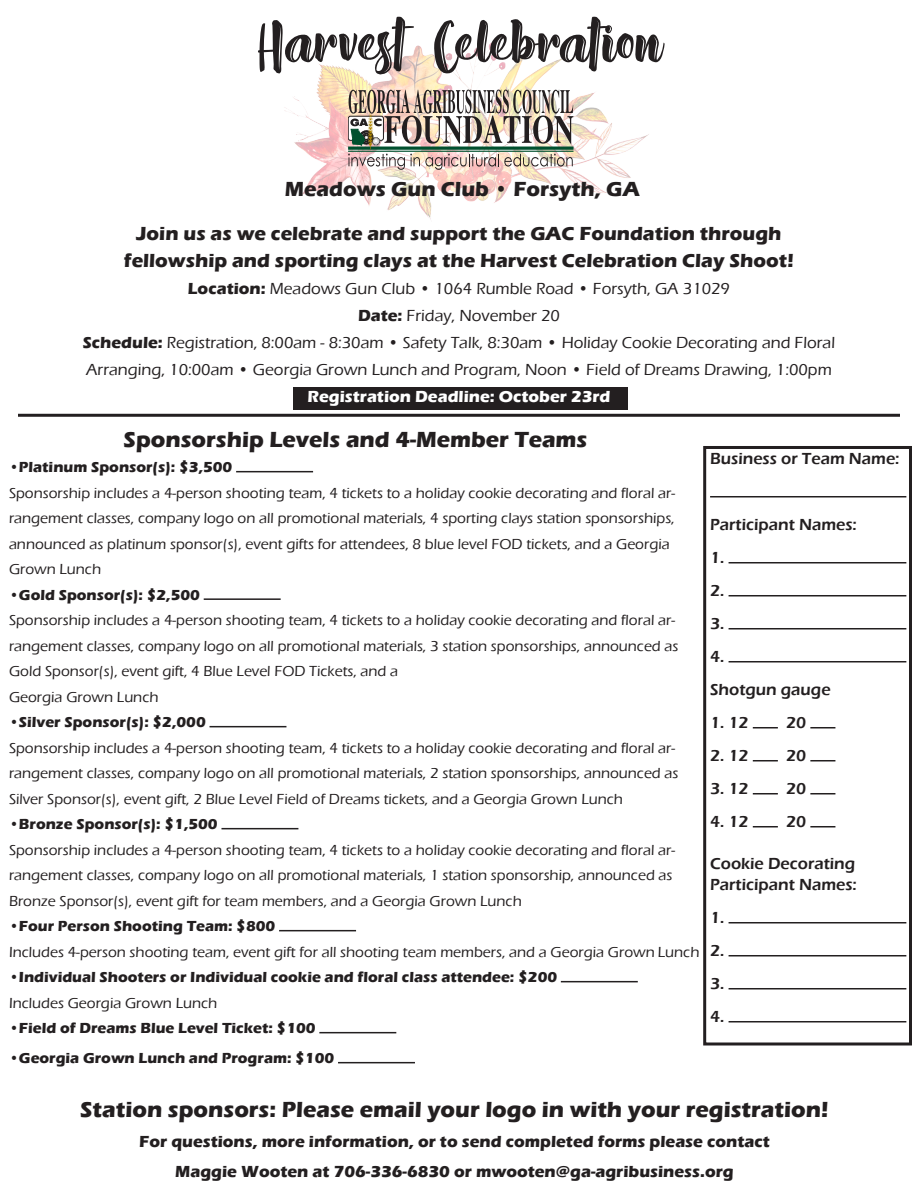
<style>
.page{position:relative;width:918px;height:1188px;background:#fff}
.page>*{position:absolute;margin:0;border:0;box-sizing:border-box;transform-origin:0 0}
.t1{font:112.5px "Absolute Pink Personal Use";color:#231f20}
.t2{font:700 22.5px "Eras ITC";color:#231f20}
.t3{font:700 21px "Eras ITC";color:#231f20}
.t4{font:700 19.5px "Eras ITC";color:#231f20}
.t5{font:500 16.5px "Eras ITC";color:#231f20}
.t6{font:600 16.5px "Eras ITC";color:#231f20}
.t7{font:700 16.5px "Eras ITC";color:#231f20}
.t8{font:700 16.5px "Eras ITC";color:#fff}
.t9{font:500 15px/25.5px "Eras ITC";color:#231f20}
.t10{font:700 15px "Eras ITC";color:#231f20}
.s1{font-weight:700}
</style>
<div class="page">
<div style="left:293px;top:387px;width:334px;height:23px;background:#231f20"></div>
<hr style="left:236px;top:471px;width:77px;height:1px;background:#231f20">
<hr style="left:204px;top:598px;width:77px;height:2px;background:#231f20">
<hr style="left:210px;top:726px;width:76px;height:1px;background:#231f20">
<hr style="left:221px;top:828px;width:77px;height:1px;background:#231f20">
<hr style="left:279px;top:930px;width:77px;height:1px;background:#231f20">
<hr style="left:561px;top:981px;width:77px;height:1px;background:#231f20">
<hr style="left:319px;top:1032px;width:77px;height:1px;background:#231f20">
<hr style="left:338px;top:1062px;width:77px;height:1px;background:#231f20">
<hr style="left:18px;top:414px;width:882px;height:3px;background:#231f20">
<hr style="left:710px;top:496px;width:196px;height:1px;background:#231f20">
<hr style="left:729px;top:562px;width:177px;height:1px;background:#231f20">
<hr style="left:729px;top:595px;width:177px;height:1px;background:#231f20">
<hr style="left:729px;top:628px;width:177px;height:1px;background:#231f20">
<hr style="left:729px;top:661px;width:177px;height:1px;background:#231f20">
<svg style="left:753px;top:727px;width:25px;height:1px"></svg>
<svg style="left:810px;top:727px;width:25px;height:1px"></svg>
<svg style="left:753px;top:760px;width:25px;height:1px"></svg>
<svg style="left:810px;top:760px;width:25px;height:1px"></svg>
<svg style="left:753px;top:793px;width:25px;height:1px"></svg>
<svg style="left:810px;top:793px;width:25px;height:1px"></svg>
<svg style="left:753px;top:826px;width:25px;height:1px"></svg>
<svg style="left:810px;top:826px;width:25px;height:1px"></svg>
<hr style="left:729px;top:922px;width:177px;height:1px;background:#231f20">
<hr style="left:729px;top:955px;width:177px;height:1px;background:#231f20">
<hr style="left:729px;top:988px;width:177px;height:1px;background:#231f20">
<hr style="left:729px;top:1021px;width:177px;height:1px;background:#231f20">
<div style="left:703px;top:446px;width:209px;height:600px;border:3px solid #231f20"></div>
<img style="left:284px;top:42px;width:365px;height:177px">
<hr style="left:348px;top:147px;width:226px;height:3px;background:#00502e">
<hr style="left:348px;top:151px;width:226px;height:1px;background:#00502e">
<img style="left:348px;top:90px;width:225px;height:80px">
<p class="t1" style="left:254px;top:-43px;width:410px">Harvest Celebration</p>
<p class="t3" style="left:285px;top:177px;width:356px">Meadows Gun Club • Forsyth, GA</p>
<p class="t4" style="left:137px;top:222px;width:646px">Join us as we celebrate and support the GAC Foundation through</p>
<p class="t4" style="left:124px;top:249px;width:672px">fellowship and sporting clays at the Harvest Celebration Clay Shoot!</p>
<p class="t5" style="left:188px;top:279px;width:544px"><span class="s1">Location:</span> Meadows Gun Club • 1064 Rumble Road • Forsyth, GA 31029</p>
<p class="t5" style="left:358px;top:306px;width:203px"><span class="s1">Date:</span> Friday, November 20</p>
<p class="t5" style="left:83px;top:333px;width:754px"><span class="s1">Schedule:</span> Registration, 8:00am - 8:30am • Safety Talk, 8:30am • Holiday Cookie Decorating and Floral</p>
<p class="t5" style="left:86px;top:360px;width:747px">Arranging, 10:00am • Georgia Grown Lunch and Program, Noon • Field of Dreams Drawing, 1:00pm</p>
<p class="t8" style="left:308px;top:387px;width:304px">Registration Deadline: October 23rd</p>
<p class="t2" style="left:124px;top:426px;width:465px">Sponsorship Levels and 4-Member Teams</p>
<p class="t10" style="left:9px;top:459px;width:225px">•Platinum Sponsor(s): $3,500</p>
<p class="t9" style="left:9px;top:480px;width:668px">Sponsorship includes a 4-person shooting team, 4 tickets to a holiday cookie decorating and floral ar&shy;rangement classes, company logo on all promotional materials, 4 sporting clays station sponsorships, announced as platinum sponsor(s), event gifts for attendees, 8 blue level FOD tickets, and a Georgia Grown Lunch</p>
<p class="t10" style="left:9px;top:586px;width:192px">•Gold Sponsor(s): $2,500</p>
<p class="t9" style="left:9px;top:608px;width:671px">Sponsorship includes a 4-person shooting team, 4 tickets to a holiday cookie decorating and floral ar&shy;rangement classes, company logo on all promotional materials, 3 station sponsorships, announced as<br>Gold Sponsor(s), event gift, 4 Blue Level FOD Tickets, and a</p>
<p class="t9" style="left:9px;top:684px;width:151px">Georgia Grown Lunch</p>
<p class="t10" style="left:9px;top:714px;width:198px">•Silver Sponsor(s): $2,000</p>
<p class="t9" style="left:9px;top:735px;width:671px">Sponsorship includes a 4-person shooting team, 4 tickets to a holiday cookie decorating and floral ar&shy;rangement classes, company logo on all promotional materials, 2 station sponsorships, announced as<br>Silver Sponsor(s), event gift, 2 Blue Level Field of Dreams tickets, and a Georgia Grown Lunch</p>
<p class="t10" style="left:9px;top:816px;width:210px">•Bronze Sponsor(s): $1,500</p>
<p class="t9" style="left:9px;top:837px;width:668px">Sponsorship includes a 4-person shooting team, 4 tickets to a holiday cookie decorating and floral ar&shy;rangement classes, company logo on all promotional materials, 1 station sponsorship, announced as<br>Bronze Sponsor(s), event gift for team members, and a Georgia Grown Lunch</p>
<p class="t10" style="left:9px;top:918px;width:268px">•Four Person Shooting Team: $800</p>
<p class="t9" style="left:9px;top:939px;width:692px">Includes 4-person shooting team, event gift for all shooting team members, and a Georgia Grown Lunch</p>
<p class="t10" style="left:9px;top:969px;width:550px">•Individual Shooters or Individual cookie and floral class attendee: $200</p>
<p class="t9" style="left:9px;top:990px;width:210px">Includes Georgia Grown Lunch</p>
<p class="t10" style="left:9px;top:1020px;width:308px">•Field of Dreams Blue Level Ticket: $100</p>
<p class="t10" style="left:9px;top:1050px;width:327px">•Georgia Grown Lunch and Program: $100</p>
<p class="t6" style="left:710px;top:450px;width:191px">Business or Team Name:</p>
<p class="t6" style="left:710px;top:516px;width:148px">Participant Names:</p>
<p class="t6" style="left:710px;top:549px;width:16px">1.</p>
<p class="t6" style="left:710px;top:582px;width:16px">2.</p>
<p class="t6" style="left:710px;top:615px;width:16px">3.</p>
<p class="t6" style="left:710px;top:648px;width:16px">4.</p>
<p class="t6" style="left:710px;top:681px;width:122px">Shotgun gauge</p>
<p class="t6" style="left:710px;top:714px;width:40px">1. 12</p>
<p class="t6" style="left:786px;top:714px;width:22px">20</p>
<p class="t6" style="left:710px;top:747px;width:40px">2. 12</p>
<p class="t6" style="left:786px;top:747px;width:22px">20</p>
<p class="t6" style="left:710px;top:780px;width:40px">3. 12</p>
<p class="t6" style="left:786px;top:780px;width:22px">20</p>
<p class="t6" style="left:710px;top:813px;width:40px">4. 12</p>
<p class="t6" style="left:786px;top:813px;width:22px">20</p>
<p class="t6" style="left:710px;top:855px;width:147px">Cookie Decorating</p>
<p class="t6" style="left:710px;top:876px;width:148px">Participant Names:</p>
<p class="t6" style="left:710px;top:909px;width:16px">1.</p>
<p class="t6" style="left:710px;top:942px;width:16px">2.</p>
<p class="t6" style="left:710px;top:975px;width:16px">3.</p>
<p class="t6" style="left:710px;top:1008px;width:16px">4.</p>
<p class="t2" style="left:80px;top:1096px;width:750px">Station sponsors: Please email your logo in with your registration!</p>
<p class="t7" style="left:139px;top:1132px;width:632px">For questions, more information, or to send completed forms please contact</p>
<p class="t7" style="left:175px;top:1162px;width:560px">Maggie Wooten at 706-336-6830 or mwooten@ga-agribusiness.org</p>
</div>
